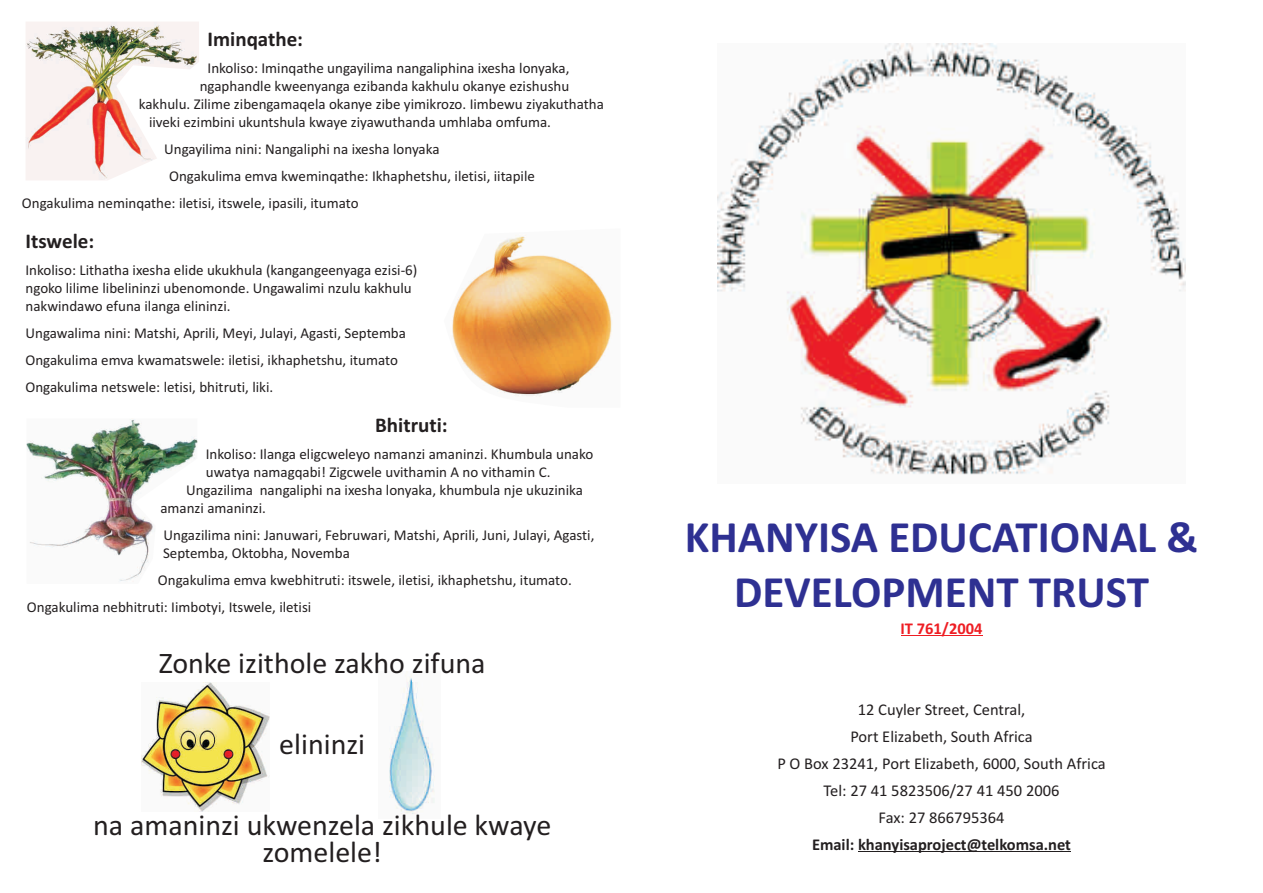
<style>
.page{position:relative;width:1263px;height:893px;background:#fff}
.page>*{position:absolute;margin:0;border:0;box-sizing:border-box;transform-origin:0 0}
.t1{font:700 45px/54.9px "Calibri";color:#2e3092;text-align:center}
.t2{font:30px/27px "Calibri";color:#231f20;text-align:center}
.t3{font:700 21px "Calibri";color:#231f20}
.t4{font:16.5px/27px "Calibri";color:#231f20;text-align:center}
.t5{font:700 16.5px "Calibri";color:#231f20}
.t6{font:700 16.5px "Calibri";color:#ee1d23}
.t7{font:15px/18px "Calibri";color:#231f20}
</style>
<div class="page">
<img style="left:718px;top:44px;width:467px;height:431px">
<hr style="left:900px;top:635px;width:82px;height:1px;background:#ee1d23">
<hr style="left:858px;top:851px;width:213px;height:1px;background:#231f20">
<img style="left:389px;top:672px;width:46px;height:142px">
<img style="left:26px;top:22px;width:173px;height:158px">
<img style="left:452px;top:235px;width:160px;height:162px">
<img style="left:27px;top:419px;width:170px;height:163px">
<img style="left:141px;top:682px;width:129px;height:129px">
<h3 class="t3" style="left:208px;top:30px;width:97px">Iminqathe:</h3>
<p class="t7" style="left:208px;top:60px;width:363px">Inkoliso: Iminqathe ungayilima nangaliphina ixesha lonyaka,</p>
<p class="t7" style="left:200px;top:78px;width:371px">ngaphandle kweenyanga ezibanda kakhulu okanye ezishushu</p>
<p class="t7" style="left:139px;top:96px;width:466px">kakhulu. Zilime zibengamaqela okanye zibe yimikrozo. Iimbewu ziyakuthatha</p>
<p class="t7" style="left:149px;top:114px;width:403px">iiveki ezimbini ukuntshula kwaye ziyawuthanda umhlaba omfuma.</p>
<p class="t7" style="left:164px;top:141px;width:277px">Ungayilima nini: Nangaliphi na ixesha lonyaka</p>
<p class="t7" style="left:169px;top:168px;width:367px">Ongakulima emva kweminqathe: Ikhaphetshu, iletisi, iitapile</p>
<p class="t7" style="left:22px;top:195px;width:338px">Ongakulima neminqathe: iletisi, itswele, ipasili, itumato</p>
<h3 class="t3" style="left:25px;top:233px;width:70px">Itswele:</h3>
<p class="t7" style="left:25px;top:263px;width:393px">Inkoliso: Lithatha ixesha elide ukukhula (kangangeenyaga ezisi-6) ngoko lilime libelininzi ubenomonde. Ungawalimi nzulu kakhulu nakwindawo efuna ilanga elininzi.</p>
<p class="t7" style="left:25px;top:321px;width:382px;line-height:27px">Ungawalima nini: Matshi, Aprili, Meyi, Julayi, Agasti, Septemba<br>Ongakulima emva kwamatswele: iletisi, ikhaphetshu, itumato<br>Ongakulima netswele: letisi, bhitruti, liki.</p>
<h3 class="t3" style="left:375px;top:416px;width:74px">Bhitruti:</h3>
<p class="t7" style="left:206px;top:446px;width:389px">Inkoliso: Ilanga eligcweleyo namanzi amaninzi. Khumbula unako</p>
<p class="t7" style="left:206px;top:464px;width:346px">uwatya namagqabi! Zigcwele uvithamin A no vithamin C.</p>
<p class="t7" style="left:186px;top:482px;width:398px">Ungazilima nangaliphi na ixesha lonyaka, khumbula nje ukuzinika</p>
<p class="t7" style="left:160px;top:500px;width:107px">amanzi amaninzi.</p>
<p class="t7" style="left:163px;top:527px;width:433px">Ungazilima nini: Januwari, Februwari, Matshi, Aprili, Juni, Julayi, Agasti,<br>Septemba, Oktobha, Novemba</p>
<p class="t7" style="left:27px;top:568px;width:546px;line-height:27px;text-indent:131px">Ongakulima emva kwebhitruti: itswele, iletisi, ikhaphetshu, itumato.<br>Ongakulima nebhitruti: Iimbotyi, Itswele, iletisi</p>
<h2 class="t2" style="left:159px;top:651px;width:328px">Zonke izithole zakho zifuna</h2>
<h2 class="t2" style="left:279px;top:732px;width:87px">elininzi</h2>
<h2 class="t2" style="left:93px;top:813px;width:460px">na amaninzi ukwenzela zikhule kwaye zomelele!</h2>
<h1 class="t1" style="left:685px;top:513px;width:515px">KHANYISA EDUCATIONAL &amp;<br>DEVELOPMENT TRUST</h1>
<p class="t6" style="left:900px;top:621px;width:83px">IT 761/2004</p>
<p class="t4" style="left:777px;top:697px;width:330px">12 Cuyler Street, Central,<br>Port Elizabeth, South Africa<br>P O Box 23241, Port Elizabeth, 6000, South Africa<br>Tel: 27 41 5823506/27 41 450 2006<br>Fax: 27 866795364</p>
<p class="t5" style="left:812px;top:837px;width:260px">Email: khanyisaproject@telkomsa.net</p>
</div>
